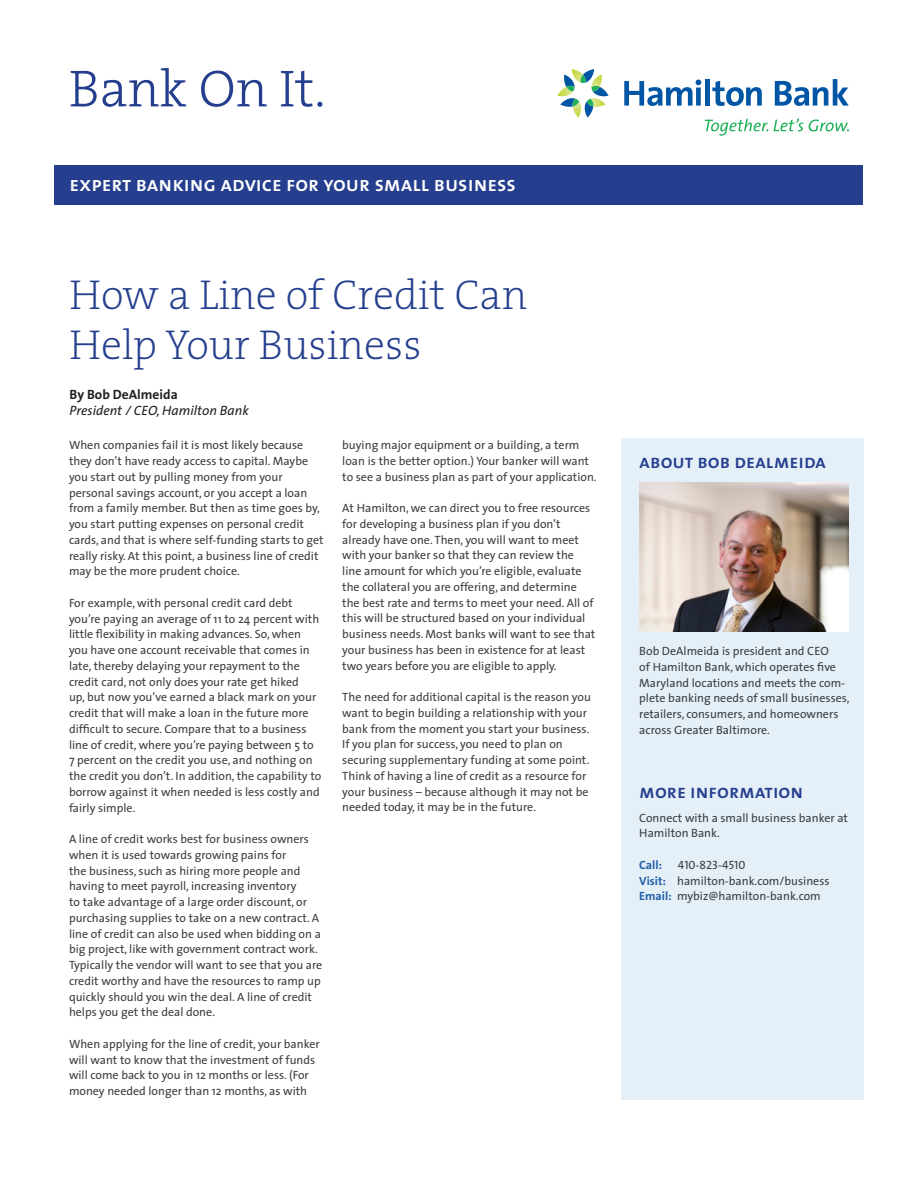
<style>
.page{position:relative;width:918px;height:1188px;background:#fff}
.page>*{position:absolute;margin:0;border:0;box-sizing:border-box;transform-origin:0 0}
.t1{font:300 52.5px "The Serif B3";color:#253f8e}
.t2{font:200 42px/50.4px "The Serif";color:#253f8e}
.t3{font:21px "The Sans Semi Bold Caps";color:#fff}
.t4{font:19.5px "The Sans Semi Bold Caps";color:#253f8e}
.t5{font:italic 13.5px/16.2px "The Sans";color:#231f20}
.Body_Copy{font:12px/15.8px "The Sans";color:#3e3e3f}
.t6{font:12px "The Sans Caps";color:#3e3e3f}
.t7{font:700 12px "The Sans B7";color:#235fab}
.s1{font-family:"The Sans B7";font-weight:700;font-style:normal}
.s2{font-family:"The Sans B7";font-weight:700;color:#235fab}
</style>
<div class="page">
<svg style="left:557px;top:69px;width:52px;height:49px"></svg>
<svg style="left:624px;top:80px;width:77px;height:26px"></svg>
<div style="left:705px;top:79px;width:5px;height:27px;background:#0155a5"></div>
<svg style="left:712px;top:81px;width:50px;height:25px"></svg>
<svg style="left:775px;top:79px;width:74px;height:27px"></svg>
<svg style="left:705px;top:119px;width:144px;height:17px"></svg>
<div style="left:55px;top:165px;width:808px;height:40px;background:#253f8e"></div>
<div style="left:621px;top:438px;width:242px;height:661px;background:#e4eff8"></div>
<img style="left:639px;top:483px;width:210px;height:149px">
<h1 class="t1" style="left:69px;top:62px;width:258px">Bank On It.</h1>
<h3 class="t3" style="left:70px;top:167px;width:448px">expert banking advice for your small business</h3>
<p class="t2" style="left:70px;top:268px;width:459px">How a Line of Credit Can<br>Help Your Business</p>
<p class="t5" style="left:70px;top:386px;width:181px"><span class="s1">By Bob DeAlmeida<br></span>President / CEO, Hamilton Bank</p>
<p class="Body_Copy" style="left:69px;top:437px;width:256px">When companies fail it is most likely because they don’t have ready access to capital. Maybe you start out by pulling money from your personal savings account, or you accept a loan from a family member. But then as time goes by, you start putting expenses on personal credit cards, and that is where self-funding starts to get really risky. At this point, a business line of credit may be the more prudent choice.</p>
<p class="Body_Copy" style="left:69px;top:595px;width:254px">For example, with personal credit card debt you’re paying an average of 11 to 24 percent with little flexibility in making advances. So, when you have one account receivable that comes in late, thereby delaying your repayment to the credit card, not only does your rate get hiked<br>up, but now you’ve earned a black mark on your credit that will make a loan in the future more difficult to secure. Compare that to a business line of credit, where you’re paying between 5 to 7 percent on the credit you use, and nothing on the credit you don’t. In addition, the capability to borrow against it when needed is less costly and fairly simple.</p>
<p class="Body_Copy" style="left:69px;top:831px;width:255px">A line of credit works best for business owners when it is used towards growing pains for<br>the business, such as hiring more people and having to meet payroll, increasing inventory<br>to take advantage of a large order discount, or purchasing supplies to take on a new contract. A line of credit can also be used when bidding on a big project, like with government contract work.<br>Typically the vendor will want to see that you are credit worthy and have the resources to ramp up quickly should you win the deal. A line of credit helps you get the deal done.</p>
<p class="Body_Copy" style="left:69px;top:1035px;width:252px">When applying for the line of credit, your banker will want to know that the investment of funds will come back to you in 12 months or less. (For money needed longer than 12 months, as with</p>
<p class="Body_Copy" style="left:342px;top:437px;width:256px">buying major equipment or a building, a term loan is the better option.) Your banker will want to see a business plan as part of your application.</p>
<p class="Body_Copy" style="left:342px;top:500px;width:255px">At Hamilton, we can direct you to free resources for developing a business plan if you don’t already have one. Then, you will want to meet with your banker so that they can review the line amount for which you’re eligible, evaluate the collateral you are offering, and determine the best rate and terms to meet your need. All of this will be structured based on your individual business needs. Most banks will want to see that your business has been in existence for at least two years before you are eligible to apply.</p>
<p class="Body_Copy" style="left:342px;top:689px;width:250px">The need for additional capital is the reason you want to begin building a relationship with your bank from the moment you start your business.<br>If you plan for success, you need to plan on securing supplementary funding at some point.<br>Think of having a line of credit as a resource for your business – because although it may not be needed today, it may be in the future.</p>
<h3 class="t4" style="left:639px;top:446px;width:188px">about bob dealmeida</h3>
<p class="Body_Copy" style="left:639px;top:643px;width:212px">Bob DeAlmeida is president and CEO<br>of Hamilton Bank, which operates five Maryland locations and meets the com&shy;plete banking needs of small businesses, retailers, consumers, and homeowners across Greater Baltimore.</p>
<h3 class="t4" style="left:639px;top:776px;width:165px">more information</h3>
<p class="Body_Copy" style="left:639px;top:809px;width:210px">Connect with a small business banker at<br>Hamilton Bank.</p>
<p class="t7" style="left:639px;top:859px;width:24px">Call:</p>
<p class="t6" style="left:678px;top:855px;width:69px">410-823-4510</p>
<p class="Body_Copy" style="left:639px;top:872px;width:192px"><span class="s2">Visit:</span> hamilton-bank.com/business<br><span class="s2">Email:</span> mybiz@hamilton-bank.com</p>
</div>
